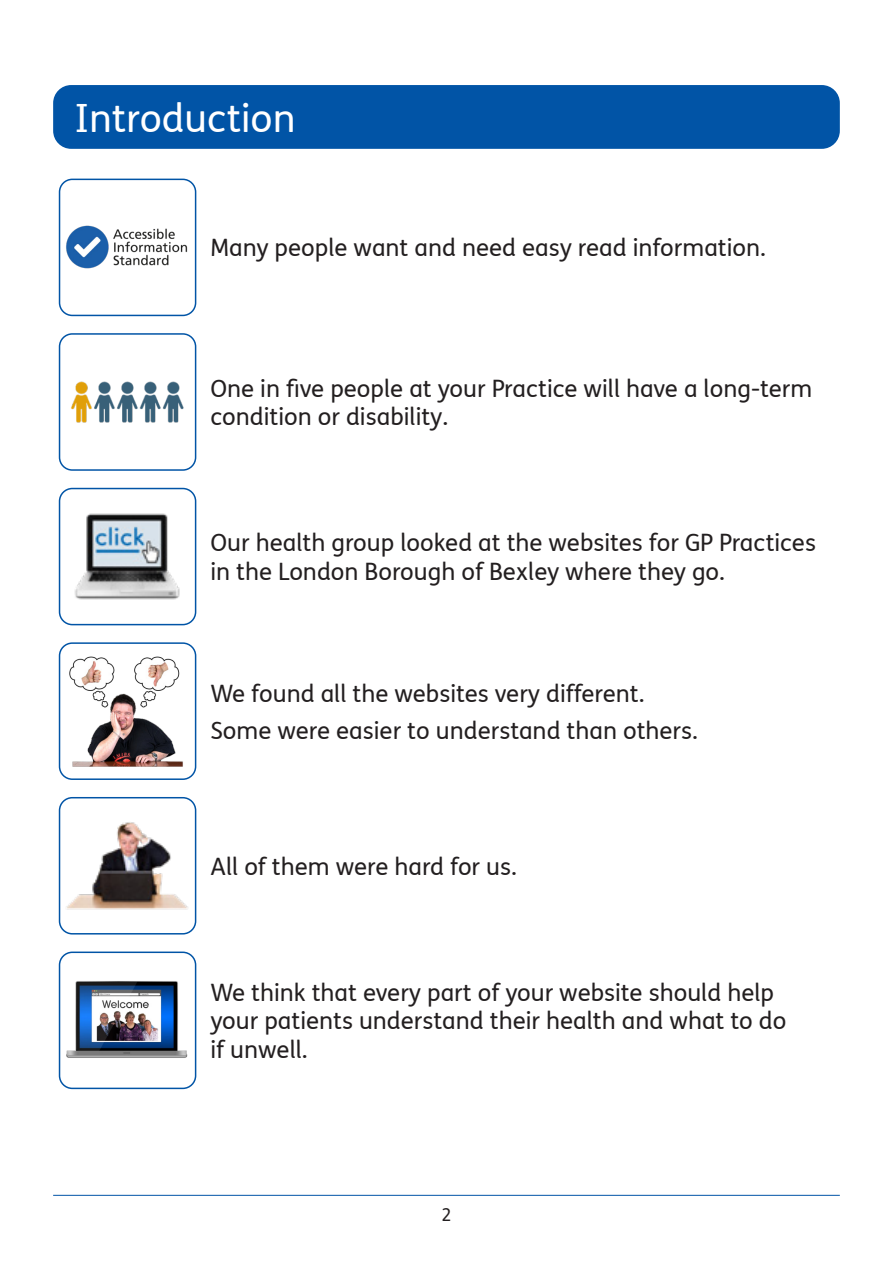
<style>
.page{position:relative;width:893px;height:1263px;background:#fff}
.page>*{position:absolute;margin:0;border:0;box-sizing:border-box;transform-origin:0 0}
.t1{font:39px "FS Mencap";color:#fff}
.t2{font:24px/28.8px "FS Mencap";color:#231f20}
.t3{font:18px "FS Mencap";color:#231f20}
</style>
<div class="page">
<hr style="left:53px;top:1195px;width:787px;height:1px;background:#0154a6">
<img style="left:66px;top:225px;width:122px;height:44px">
<div style="left:59px;top:179px;width:137px;height:137px;border:2px solid #0154a6;border-radius:13px"></div>
<img style="left:71px;top:381px;width:113px;height:42px">
<div style="left:59px;top:333px;width:137px;height:138px;border:2px solid #0154a6;border-radius:13px"></div>
<img style="left:74px;top:513px;width:106px;height:87px">
<div style="left:59px;top:488px;width:137px;height:137px;border:2px solid #0154a6;border-radius:13px"></div>
<img style="left:69px;top:656px;width:114px;height:111px">
<div style="left:59px;top:642px;width:137px;height:138px;border:2px solid #0154a6;border-radius:13px"></div>
<img style="left:66px;top:822px;width:122px;height:88px">
<div style="left:59px;top:797px;width:137px;height:137px;border:2px solid #0154a6;border-radius:13px"></div>
<img style="left:66px;top:981px;width:122px;height:77px">
<div style="left:59px;top:951px;width:137px;height:138px;border:2px solid #0154a6;border-radius:13px"></div>
<div style="left:53px;top:85px;width:787px;height:64px;background:#0154a6;border-radius:18px"></div>
<p class="t1" style="left:74px;top:96px;width:223px">Introduction</p>
<p class="t2" style="left:210px;top:234px;width:557px">Many people want and need easy read information.</p>
<p class="t2" style="left:210px;top:374px;width:603px">One in five people at your Practice will have a long-term condition or disability.</p>
<p class="t2" style="left:210px;top:529px;width:607px">Our health group looked at the websites for GP Practices in the London Borough of Bexley where they go.</p>
<p class="t2" style="left:210px;top:679px;width:435px">We found all the websites very different.</p>
<p class="t2" style="left:210px;top:717px;width:489px">Some were easier to understand than others.</p>
<p class="t2" style="left:210px;top:852px;width:308px">All of them were hard for us.</p>
<p class="t2" style="left:210px;top:978px;width:577px">We think that every part of your website should help your patients understand their health and what to do if unwell.</p>
<p class="t3" style="left:441px;top:1204px;width:12px">2</p>
</div>
